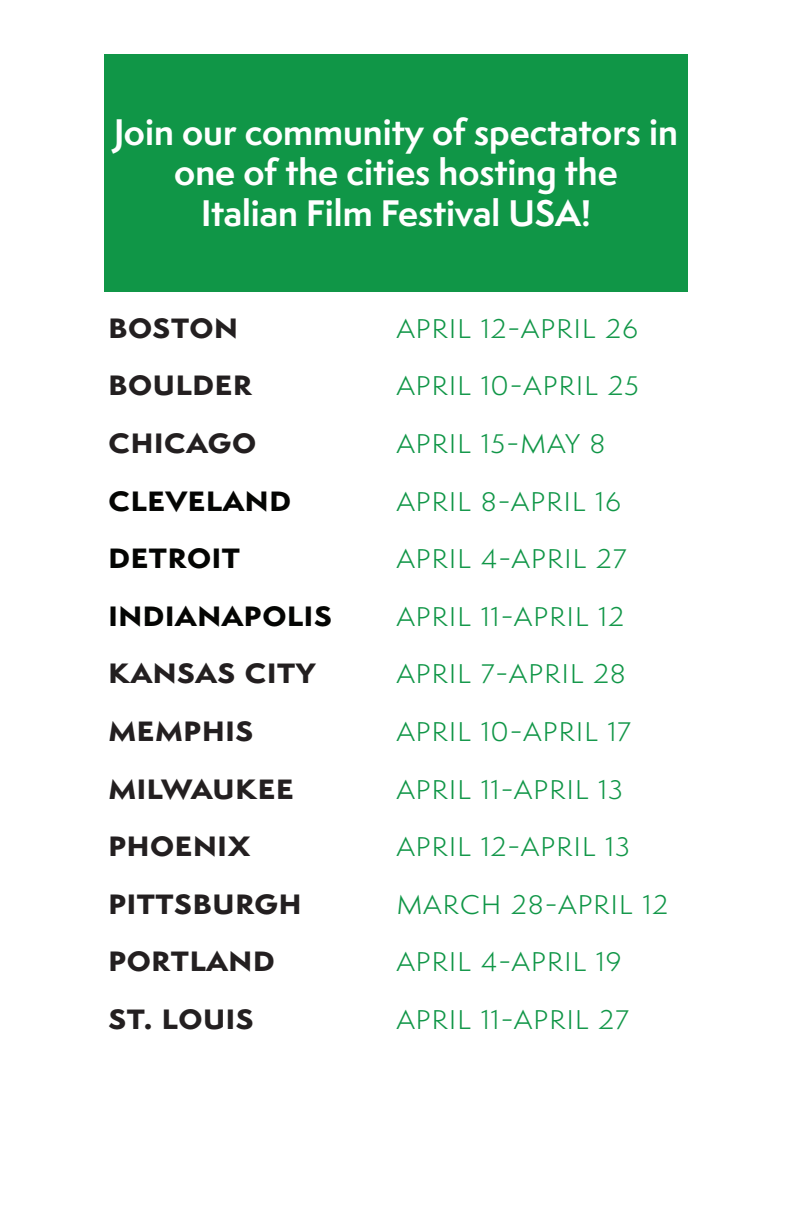
<style>
.page{position:relative;width:792px;height:1224px;background:#fff}
.page>*{position:absolute;margin:0;border:0;box-sizing:border-box;transform-origin:0 0}
.t1{font:300 36px "Semplicita Pro";color:#109647}
.t2{font:700 36px "Semplicita Pro";color:#231f20}
.t3{font:700 36px "Semplicita Pro";color:#040503}
.t4{font:700 34px/40.8px "Semplicita Pro";color:#fff;text-align:center}
</style>
<div class="page">
<div style="left:104px;top:54px;width:584px;height:237px;background:#109647"></div>
<p class="t4" style="left:114px;top:111px;width:565px">Join our community of spectators in one of the cities hosting the</p>
<p class="t4" style="left:201px;top:193px;width:391px">Italian Film Festival USA!</p>
<p class="t2" style="left:108px;top:297px;width:132px">BOSTON</p>
<p class="t1" style="left:396px;top:300px;width:158px">April 12-APRIL</p>
<p class="t1" style="left:605px;top:300px;width:35px">26</p>
<p class="t2" style="left:108px;top:355px;width:146px">BOULDER</p>
<p class="t1" style="left:396px;top:358px;width:34px">APRIL</p>
<p class="t1" style="left:480px;top:358px;width:76px">10-APRIL</p>
<p class="t1" style="left:607px;top:358px;width:34px">25</p>
<p class="t2" style="left:108px;top:413px;width:150px">CHICAGO</p>
<p class="t1" style="left:396px;top:416px;width:34px">APRIL</p>
<p class="t1" style="left:480px;top:416px;width:127px">15-MAY 8</p>
<p class="t3" style="left:108px;top:470px;width:185px">CLEVELAND</p>
<p class="t1" style="left:396px;top:473px;width:34px">APRIL</p>
<p class="t1" style="left:480px;top:473px;width:64px">8-APRIL</p>
<p class="t1" style="left:595px;top:473px;width:28px">16</p>
<p class="t3" style="left:108px;top:528px;width:134px">DETROIT</p>
<p class="t1" style="left:396px;top:531px;width:34px">APRIL</p>
<p class="t1" style="left:480px;top:531px;width:65px">4-APRIL</p>
<p class="t1" style="left:596px;top:531px;width:33px">27</p>
<p class="t3" style="left:108px;top:585px;width:226px">INDIANAPOLIS</p>
<p class="t1" style="left:396px;top:588px;width:34px">APRIL</p>
<p class="t1" style="left:480px;top:588px;width:67px">11-APRIL</p>
<p class="t1" style="left:598px;top:588px;width:28px">12</p>
<p class="t2" style="left:108px;top:643px;width:209px">KANSAS CITY</p>
<p class="t1" style="left:396px;top:646px;width:34px">APRIL</p>
<p class="t1" style="left:480px;top:646px;width:62px">7-APRIL</p>
<p class="t1" style="left:593px;top:646px;width:35px">28</p>
<p class="t2" style="left:108px;top:701px;width:147px">MEMPHIS</p>
<p class="t1" style="left:396px;top:704px;width:34px">APRIL</p>
<p class="t1" style="left:480px;top:704px;width:76px">10-APRIL</p>
<p class="t1" style="left:607px;top:704px;width:26px">17</p>
<p class="t2" style="left:108px;top:758px;width:188px">MILWAUKEE</p>
<p class="t1" style="left:396px;top:761px;width:34px">APRIL</p>
<p class="t1" style="left:480px;top:761px;width:67px">11-APRIL</p>
<p class="t1" style="left:598px;top:761px;width:27px">13</p>
<p class="t2" style="left:108px;top:816px;width:144px">PHOENIX</p>
<p class="t1" style="left:396px;top:819px;width:34px">APRIL</p>
<p class="t1" style="left:480px;top:819px;width:74px">12-APRIL</p>
<p class="t1" style="left:605px;top:819px;width:27px">13</p>
<p class="t2" style="left:108px;top:873px;width:195px">PITTSBURGH</p>
<p class="t1" style="left:396px;top:876px;width:195px">MARCH 28-APRIL</p>
<p class="t1" style="left:642px;top:876px;width:28px">12</p>
<p class="t2" style="left:108px;top:931px;width:169px">PORTLAND</p>
<p class="t1" style="left:396px;top:934px;width:34px">APRIL</p>
<p class="t1" style="left:480px;top:934px;width:65px">4-APRIL</p>
<p class="t1" style="left:596px;top:934px;width:28px">19</p>
<p class="t2" style="left:108px;top:989px;width:148px">ST. LOUIS</p>
<p class="t1" style="left:396px;top:992px;width:34px">APRIL</p>
<p class="t1" style="left:480px;top:992px;width:67px">11-APRIL</p>
<p class="t1" style="left:598px;top:992px;width:33px">27</p>
</div>
